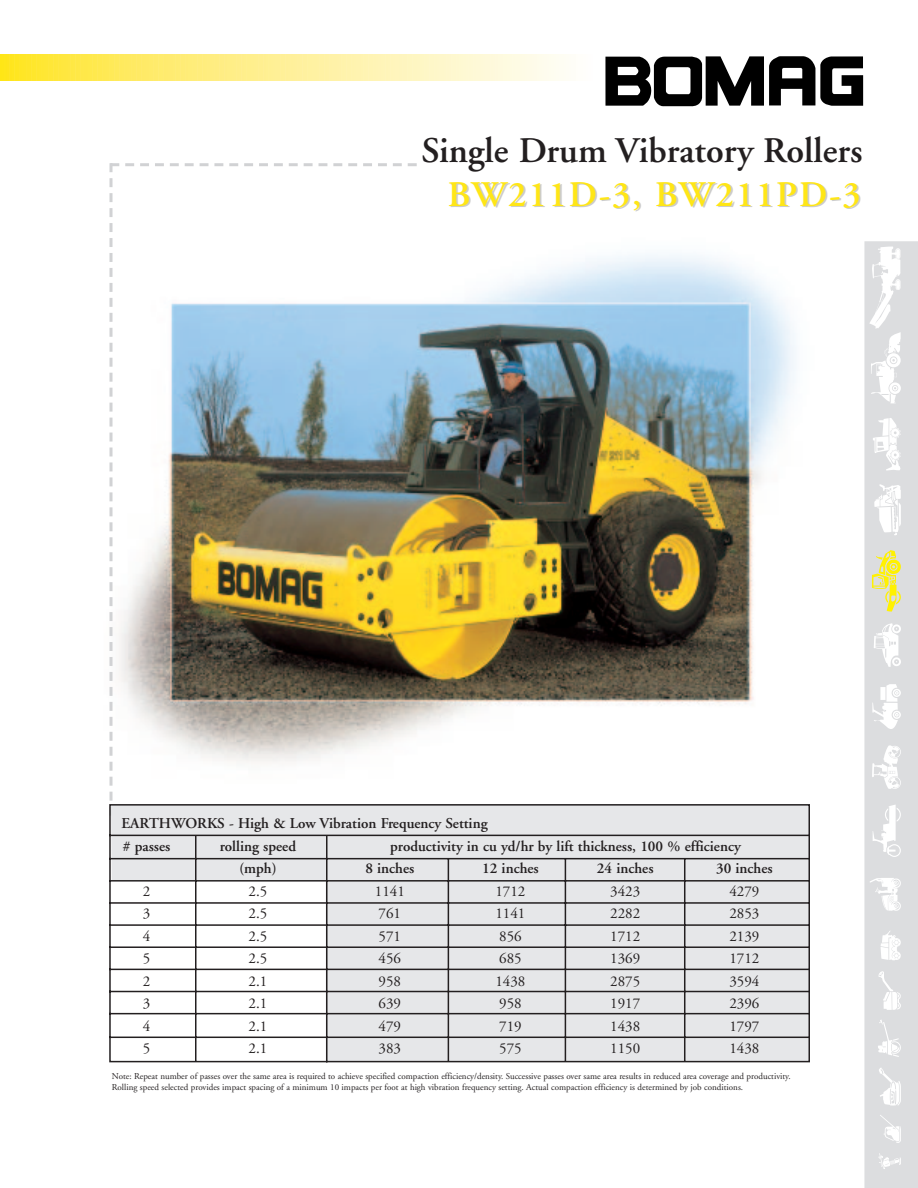
<style>
.page{position:relative;width:918px;height:1188px;background:#fff}
.page>*{position:absolute;margin:0;border:0;box-sizing:border-box;transform-origin:0 0}
.t1{font:600 36px/45px "Adobe Garamond";color:#231f20;text-align:right}
.t2{font:600 15px/22.5px "Adobe Garamond";color:#231f20}
.t3{font:15px "Adobe Garamond";color:#231f20}
.t4{font:9px/10.5px "Adobe Garamond";color:#231f20}
.s1{color:#ffe616}
.s2{color:#ccc}
</style>
<div class="page">
<img style="left:109px;top:226px;width:687px;height:558px">
<svg style="left:605px;top:56px;width:258px;height:51px"></svg>
<svg style="left:0;top:54px;width:566px;height:27px"></svg>
<img style="left:110px;top:163px;width:307px;height:638px">
<svg style="left:109px;top:804px;width:701px;height:259px"></svg>
<svg style="left:864px;top:241px;width:54px;height:947px;fill:#dcdddf"></svg>
<h1 class="t1" style="left:421px;top:132px;width:443px">Single Drum Vibratory Rollers<br><span class="s1">B</span><span class="s2">W211D-3, BW211PD-3</span></h1>
<h2 class="t2" style="left:122px;top:814px;width:368px">EARTHWORKS - High &amp; Low Vibration Frequency Setting # passes</h2>
<h2 class="t2" style="left:220px;top:836px;width:78px">rolling speed</h2>
<h2 class="t2" style="left:390px;top:836px;width:352px">productivity in cu yd/hr by lift thickness, 100 % efficiency</h2>
<h2 class="t2" style="left:239px;top:859px;width:39px">(mph)</h2>
<h2 class="t2" style="left:365px;top:859px;width:51px">8 inches</h2>
<h2 class="t2" style="left:482px;top:859px;width:58px">12 inches</h2>
<h2 class="t2" style="left:597px;top:859px;width:58px">24 inches</h2>
<h2 class="t2" style="left:716px;top:859px;width:58px">30 inches</h2>
<h2 class="t3" style="left:143px;top:885px;width:9px">2</h2>
<h2 class="t3" style="left:249px;top:885px;width:20px">2.5</h2>
<h2 class="t3" style="left:375px;top:885px;width:32px">1141</h2>
<h2 class="t3" style="left:495px;top:885px;width:31px">1712</h2>
<h2 class="t3" style="left:610px;top:885px;width:31px">3423</h2>
<h2 class="t3" style="left:729px;top:885px;width:31px">4279</h2>
<h2 class="t3" style="left:143px;top:907px;width:9px">3</h2>
<h2 class="t3" style="left:249px;top:907px;width:20px">2.5</h2>
<h2 class="t3" style="left:379px;top:907px;width:24px">761</h2>
<h2 class="t3" style="left:495px;top:907px;width:31px">1141</h2>
<h2 class="t3" style="left:610px;top:907px;width:31px">2282</h2>
<h2 class="t3" style="left:729px;top:907px;width:31px">2853</h2>
<h2 class="t3" style="left:143px;top:930px;width:9px">4</h2>
<h2 class="t3" style="left:249px;top:930px;width:20px">2.5</h2>
<h2 class="t3" style="left:379px;top:930px;width:24px">571</h2>
<h2 class="t3" style="left:499px;top:930px;width:24px">856</h2>
<h2 class="t3" style="left:610px;top:930px;width:31px">1712</h2>
<h2 class="t3" style="left:729px;top:930px;width:31px">2139</h2>
<h2 class="t3" style="left:143px;top:952px;width:9px">5</h2>
<h2 class="t3" style="left:249px;top:952px;width:20px">2.5</h2>
<h2 class="t3" style="left:379px;top:952px;width:24px">456</h2>
<h2 class="t3" style="left:499px;top:952px;width:24px">685</h2>
<h2 class="t3" style="left:610px;top:952px;width:31px">1369</h2>
<h2 class="t3" style="left:729px;top:952px;width:31px">1712</h2>
<h2 class="t3" style="left:143px;top:975px;width:9px">2</h2>
<h2 class="t3" style="left:249px;top:975px;width:20px">2.1</h2>
<h2 class="t3" style="left:379px;top:975px;width:24px">958</h2>
<h2 class="t3" style="left:495px;top:975px;width:31px">1438</h2>
<h2 class="t3" style="left:610px;top:975px;width:31px">2875</h2>
<h2 class="t3" style="left:729px;top:975px;width:31px">3594</h2>
<h2 class="t3" style="left:143px;top:997px;width:9px">3</h2>
<h2 class="t3" style="left:249px;top:997px;width:20px">2.1</h2>
<h2 class="t3" style="left:379px;top:997px;width:24px">639</h2>
<h2 class="t3" style="left:499px;top:997px;width:24px">958</h2>
<h2 class="t3" style="left:610px;top:997px;width:31px">1917</h2>
<h2 class="t3" style="left:729px;top:997px;width:31px">2396</h2>
<h2 class="t3" style="left:143px;top:1020px;width:9px">4</h2>
<h2 class="t3" style="left:249px;top:1020px;width:20px">2.1</h2>
<h2 class="t3" style="left:379px;top:1020px;width:24px">479</h2>
<h2 class="t3" style="left:499px;top:1020px;width:24px">719</h2>
<h2 class="t3" style="left:610px;top:1020px;width:31px">1438</h2>
<h2 class="t3" style="left:729px;top:1020px;width:31px">1797</h2>
<h2 class="t3" style="left:143px;top:1042px;width:9px">5</h2>
<h2 class="t3" style="left:249px;top:1042px;width:20px">2.1</h2>
<h2 class="t3" style="left:379px;top:1042px;width:24px">383</h2>
<h2 class="t3" style="left:499px;top:1042px;width:24px">575</h2>
<h2 class="t3" style="left:610px;top:1042px;width:31px">1150</h2>
<h2 class="t3" style="left:729px;top:1042px;width:31px">1438</h2>
<p class="t4" style="left:112px;top:1072px;width:680px">Note: Repeat number of passes over the same area is required to achieve specified compaction efficiency/density. Successive passes over same area results in reduced area coverage and productivity.<br>Rolling speed selected provides impact spacing of a minimum 10 impacts per foot at high vibration frequency setting. Actual compaction efficiency is determined by job conditions.</p>
</div>
